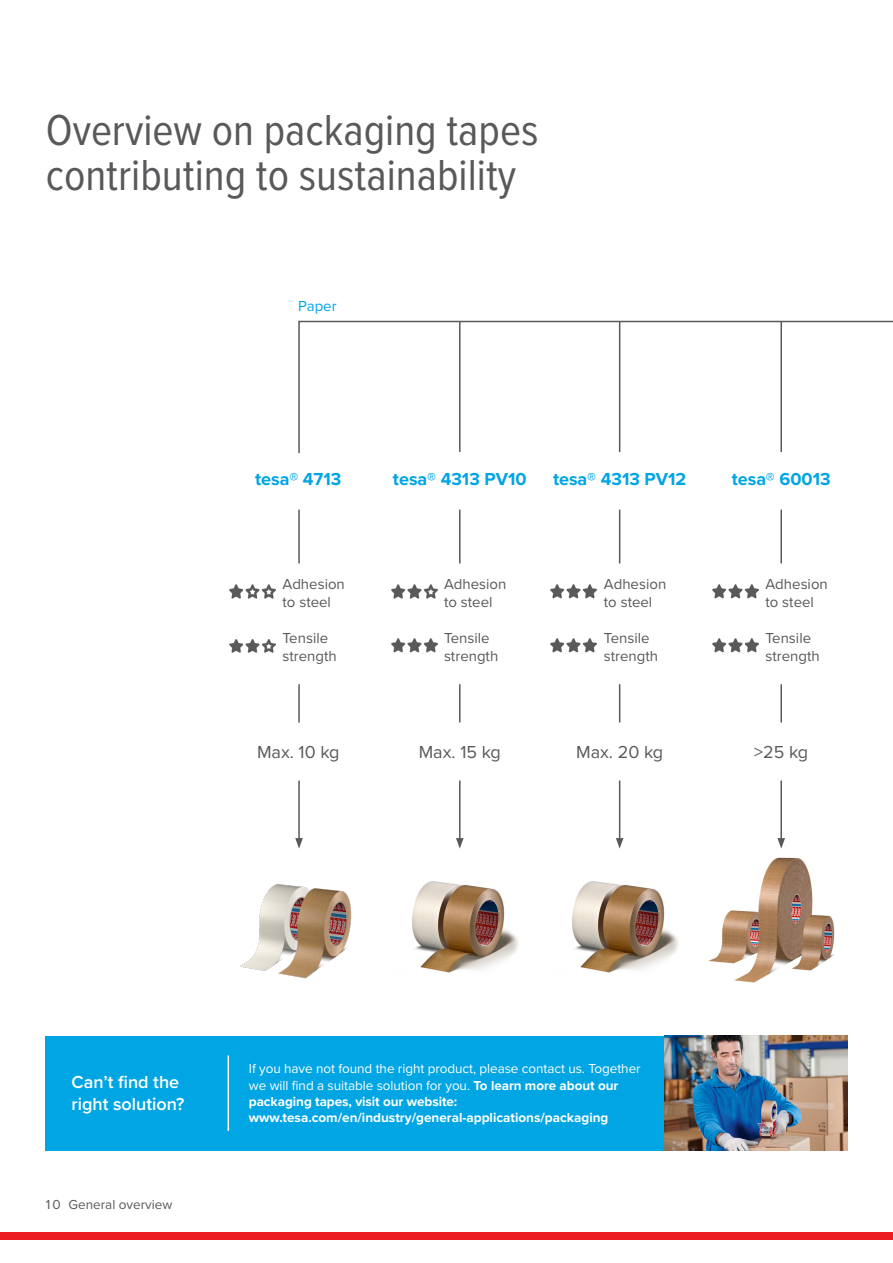
<style>
.page{position:relative;width:893px;height:1263px;background:#fff}
.page>*{position:absolute;margin:0;border:0;box-sizing:border-box;transform-origin:0 0}
.t1{font:45px/45px "Proxima Nova Cond";color:#58595b}
.t2{font:700 18px "Proxima Nova";color:#00a5e4}
.t3{font:18px "Proxima Nova";color:#58595b}
.t4{font:600 18px/21.6px "Proxima Nova";color:#fff}
.t5{font:15px/18px "Proxima Nova";color:#58595b}
.t6{font:15px "Proxima Nova";color:#00a5e4}
.t7{font:700 13.5px/16.2px "Proxima Nova";color:#fff}
.t8{font:13.5px "Proxima Nova";color:#58595b}
.s1{font-weight:400}
</style>
<div class="page">
<img style="left:708px;top:848px;width:127px;height:135px">
<img style="left:572px;top:881px;width:107px;height:92px">
<img style="left:412px;top:881px;width:107px;height:92px">
<img style="left:239px;top:884px;width:113px;height:95px">
<hr style="left:298px;top:780px;width:2px;height:60px;background:#58595b">
<svg style="left:295px;top:838px;width:8px;height:10px"></svg>
<hr style="left:459px;top:780px;width:2px;height:60px;background:#58595b">
<svg style="left:456px;top:838px;width:8px;height:10px"></svg>
<hr style="left:619px;top:780px;width:1px;height:60px;background:#58595b">
<svg style="left:616px;top:838px;width:7px;height:10px"></svg>
<hr style="left:780px;top:780px;width:2px;height:60px;background:#58595b">
<svg style="left:777px;top:838px;width:8px;height:10px"></svg>
<svg style="left:298px;top:320px;width:595px;height:134px"></svg>
<img style="left:712px;top:638px;width:46px;height:15px">
<img style="left:551px;top:638px;width:46px;height:15px">
<img style="left:391px;top:638px;width:46px;height:15px">
<img style="left:712px;top:584px;width:46px;height:15px">
<img style="left:551px;top:584px;width:46px;height:15px">
<img style="left:229px;top:639px;width:47px;height:14px">
<img style="left:229px;top:584px;width:47px;height:15px">
<hr style="left:298px;top:510px;width:2px;height:53px;background:#58595b">
<hr style="left:298px;top:684px;width:2px;height:38px;background:#58595b">
<hr style="left:459px;top:510px;width:2px;height:53px;background:#58595b">
<hr style="left:459px;top:684px;width:2px;height:38px;background:#58595b">
<hr style="left:619px;top:510px;width:1px;height:53px;background:#58595b">
<hr style="left:619px;top:321px;width:1px;height:131px;background:#58595b">
<hr style="left:459px;top:321px;width:2px;height:131px;background:#58595b">
<hr style="left:780px;top:321px;width:2px;height:131px;background:#58595b">
<hr style="left:619px;top:684px;width:1px;height:38px;background:#58595b">
<hr style="left:780px;top:510px;width:2px;height:53px;background:#58595b">
<hr style="left:780px;top:684px;width:2px;height:38px;background:#58595b">
<img style="left:391px;top:584px;width:46px;height:15px">
<div style="left:46px;top:1036px;width:801px;height:114px;background:#00a5e4"></div>
<hr style="left:228px;top:1055px;width:1px;height:76px;background:#fff">
<img style="left:664px;top:1036px;width:183px;height:114px">
<div style="left:0;top:1232px;width:893px;height:8px;background:#ed1d24"></div>
<h1 class="t1" style="left:46px;top:105px;width:494px">Overview on packaging tapes contributing to sustainability</h1>
<p class="t6" style="left:298px;top:295px;width:40px">Paper</p>
<h2 class="t2" style="left:255px;top:466px;width:88px">tesa® 4713</h2>
<h2 class="t2" style="left:393px;top:466px;width:135px">tesa® 4313 PV10</h2>
<h2 class="t2" style="left:553px;top:466px;width:135px">tesa® 4313 PV12</h2>
<h2 class="t2" style="left:732px;top:466px;width:100px">tesa® 60013</h2>
<p class="t5" style="left:282px;top:574px;width:64px">Adhesion to steel</p>
<p class="t5" style="left:282px;top:628px;width:56px">Tensile strength</p>
<p class="t5" style="left:444px;top:574px;width:64px">Adhesion to steel</p>
<p class="t5" style="left:444px;top:628px;width:56px">Tensile strength</p>
<p class="t5" style="left:604px;top:574px;width:64px">Adhesion to steel</p>
<p class="t5" style="left:604px;top:628px;width:56px">Tensile strength</p>
<p class="t5" style="left:765px;top:574px;width:64px">Adhesion to steel</p>
<p class="t5" style="left:765px;top:628px;width:56px">Tensile strength</p>
<h2 class="t3" style="left:257px;top:739px;width:84px">Max. 10 kg</h2>
<h2 class="t3" style="left:419px;top:739px;width:84px">Max. 15 kg</h2>
<h2 class="t3" style="left:576px;top:739px;width:88px">Max. 20 kg</h2>
<h2 class="t3" style="left:754px;top:739px;width:55px">&gt;25 kg</h2>
<h2 class="t4" style="left:71px;top:1071px;width:115px">Can’t find the right solution?</h2>
<p class="t8" style="left:46px;top:1195px;width:128px">10 General overview</p>
<p class="t7" style="left:249px;top:1060px;width:393px"><span class="s1">If you have not found the right product, please contact us. Together we will find a suitable solution for you.</span> To learn more about our packaging tapes, visit our website: www.tesa.com/en/industry/general-applications/packaging</p>
</div>
